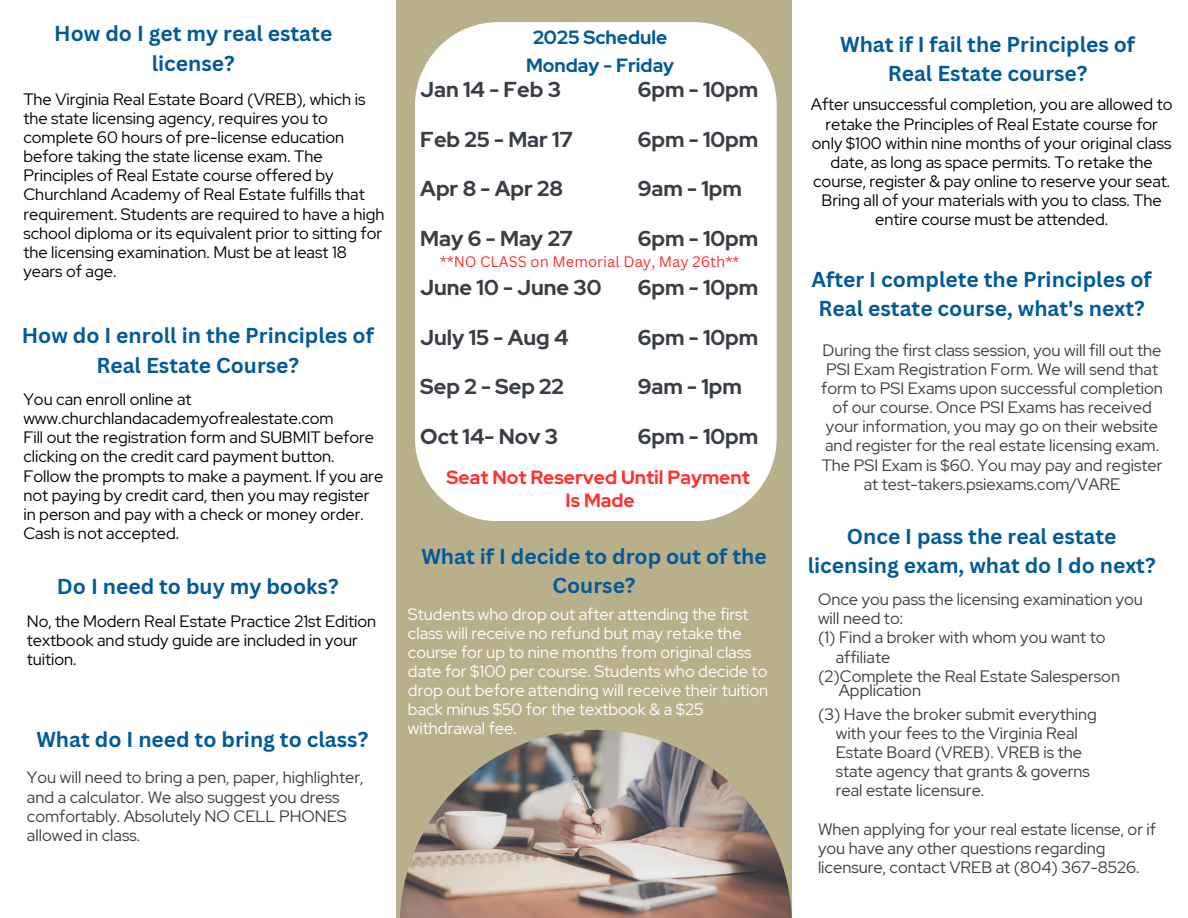
<style>
.page{position:relative;width:1188px;height:918px;background:#b8af8b}
.page>*{position:absolute;margin:0;border:0;box-sizing:border-box;transform-origin:0 0}
.t1{font:700 21.45px "Red Hat Display";color:#393e46}
.t2{font:700 21px/29.2px "Canva Sans";color:#025a99;text-align:center}
.t3{font:700 19.05px/22.5px "Red Hat Display";color:#ff3131;text-align:center}
.t4{font:700 19.05px "Red Hat Display";color:#025a99}
.t5{font:16.5px/19.2px "Red Hat Display";color:#000}
.t6{font:16.5px/19.2px "Red Hat Display";color:#393e46}
.t7{font:16.5px/19.2px "Red Hat Display";color:#fff}
.t8{font:14.85px "Canva Sans";color:#ff3131}
</style>
<div class="page">
<div style="left:415px;top:22px;width:362px;height:499px;background:#fff;border-radius:83px"></div>
<div style="left:792px;top:0;width:396px;height:918px;background:#fff"></div>
<img style="left:400px;top:730px;width:392px;height:188px">
<div style="left:0;top:0;width:396px;height:918px;background:#fff"></div>
<h1 class="t2" style="left:54px;top:19px;width:280px">How do I get my real estate license?</h1>
<p class="t5" style="left:23px;top:89px;width:363px">The Virginia Real Estate Board (VREB), which is the state licensing agency, requires you to complete 60 hours of pre-license education before taking the state license exam. The Principles of Real Estate course offered by Churchland Academy of Real Estate fulfills that requirement. Students are required to have a high school diploma or its equivalent prior to sitting for the licensing examination. Must be at least 18 years of age.</p>
<p class="t2" style="left:22px;top:321px;width:354px">How do I enroll in the Principles of<br>Real Estate Course?</p>
<h1 class="t5" style="left:23px;top:390px;width:361px">You can enroll online at www.churchlandacademyofrealestate.com<br>Fill out the registration form and SUBMIT before clicking on the credit card payment button.<br>Follow the prompts to make a payment. If you are not paying by credit card, then you may register in person and pay with a check or money order.<br>Cash is not accepted.</h1>
<h1 class="t2" style="left:57px;top:571px;width:283px">Do I need to buy my books?</h1>
<h1 class="t5" style="left:27px;top:611px;width:351px">No, the Modern Real Estate Practice 21st Edition textbook and study guide are included in your tuition.</h1>
<h1 class="t2" style="left:36px;top:725px;width:333px">What do I need to bring to class?</h1>
<h1 class="t6" style="left:27px;top:768px;width:338px">You will need to bring a pen, paper, highlighter, and a calculator. We also suggest you dress comfortably. Absolutely NO CELL PHONES allowed in class.</h1>
<p class="t4" style="left:533px;top:24px;width:136px">2025 Schedule</p>
<h1 class="t4" style="left:526px;top:53px;width:150px">Monday - Friday</h1>
<h3 class="t1" style="left:420px;top:75px;width:142px">Jan 14 - Feb 3</h3>
<h1 class="t1" style="left:420px;top:125px;width:154px">Feb 25 - Mar 17</h1>
<h3 class="t1" style="left:420px;top:174px;width:144px">Apr 8 - Apr 28</h3>
<h1 class="t1" style="left:420px;top:224px;width:154px">May 6 - May 27</h1>
<h3 class="t1" style="left:420px;top:273px;width:183px">June 10 - June 30</h3>
<h1 class="t1" style="left:420px;top:323px;width:150px">July 15 - Aug 4</h1>
<h3 class="t1" style="left:420px;top:372px;width:145px">Sep 2 - Sep 22</h3>
<h1 class="t1" style="left:420px;top:422px;width:139px">Oct 14- Nov 3</h1>
<h2 class="t1" style="left:638px;top:75px;width:122px">6pm - 10pm</h2>
<h2 class="t1" style="left:638px;top:125px;width:122px">6pm - 10pm</h2>
<h1 class="t1" style="left:638px;top:174px;width:106px">9am - 1pm</h1>
<h1 class="t1" style="left:638px;top:224px;width:122px">6pm - 10pm</h1>
<h1 class="t1" style="left:638px;top:273px;width:122px">6pm - 10pm</h1>
<h1 class="t1" style="left:638px;top:323px;width:122px">6pm - 10pm</h1>
<h1 class="t1" style="left:638px;top:372px;width:106px">9am - 1pm</h1>
<h1 class="t1" style="left:638px;top:422px;width:122px">6pm - 10pm</h1>
<h1 class="t8" style="left:440px;top:252px;width:301px">**NO CLASS on Memorial Day, May 26th**</h1>
<h3 class="t3" style="left:447px;top:466px;width:305px">Seat Not Reserved Until Payment<br>Is Made</h3>
<h1 class="t2" style="left:421px;top:541px;width:347px">What if I decide to drop out of the<br>Course?</h1>
<h1 class="t7" style="left:408px;top:604px;width:362px">Students who drop out after attending the first class will receive no refund but may retake the course for up to nine months from original class date for $100 per course. Students who decide to drop out before attending will receive their tuition back minus $50 for the textbook &amp; a $25 withdrawal fee.</h1>
<h1 class="t2" style="left:840px;top:29px;width:296px">What if I fail the Principles of<br>Real Estate course?</h1>
<h2 class="t5" style="left:811px;top:95px;width:363px;text-align:center">After unsuccessful completion, you are allowed to retake the Principles of Real Estate course for only $100 within nine months of your original class date, as long as space permits. To retake the course, register &amp; pay online to reserve your seat.<br>Bring all of your materials with you to class. The entire course must be attended.</h2>
<h1 class="t2" style="left:812px;top:264px;width:342px">After I complete the Principles of<br>Real estate course, what's next?</h1>
<h3 class="t6" style="left:821px;top:340px;width:343px;text-align:center">During the first class session, you will fill out the PSI Exam Registration Form. We will send that form to PSI Exams upon successful completion of our course. Once PSI Exams has received your information, you may go on their website and register for the real estate licensing exam.<br>The PSI Exam is $60. You may pay and register at test-takers.psiexams.com/VARE</h3>
<h3 class="t2" style="left:808px;top:521px;width:349px">Once I pass the real estate licensing exam, what do I do next?</h3>
<h1 class="t6" style="left:818px;top:590px;width:326px">Once you pass the licensing examination you</h1>
<h1 class="t6" style="left:818px;top:609px;width:86px">will need to:</h1>
<h1 class="t6" style="left:818px;top:628px;width:289px">(1) Find a broker with whom you want to</h1>
<h1 class="t6" style="left:836px;top:647px;width:56px">affiliate</h1>
<h1 class="t6" style="left:818px;top:666px;width:304px">(2)Complete the Real Estate Salesperson</h1>
<h3 class="t6" style="left:818px;top:704px;width:280px;text-align:center">(3) Have the broker submit everything with your fees to the Virginia Real<br>Estate Board (VREB). VREB is the</h3>
<h3 class="t6" style="left:836px;top:762px;width:256px">state agency that grants &amp; governs real estate licensure.</h3>
<h3 class="t6" style="left:818px;top:819px;width:340px">When applying for your real estate license, or if you have any other questions regarding licensure, contact VREB at (804) 367-8526.</h3>
<p class="t6" style="left:839px;top:681px;width:84px">Application</p>
</div>
